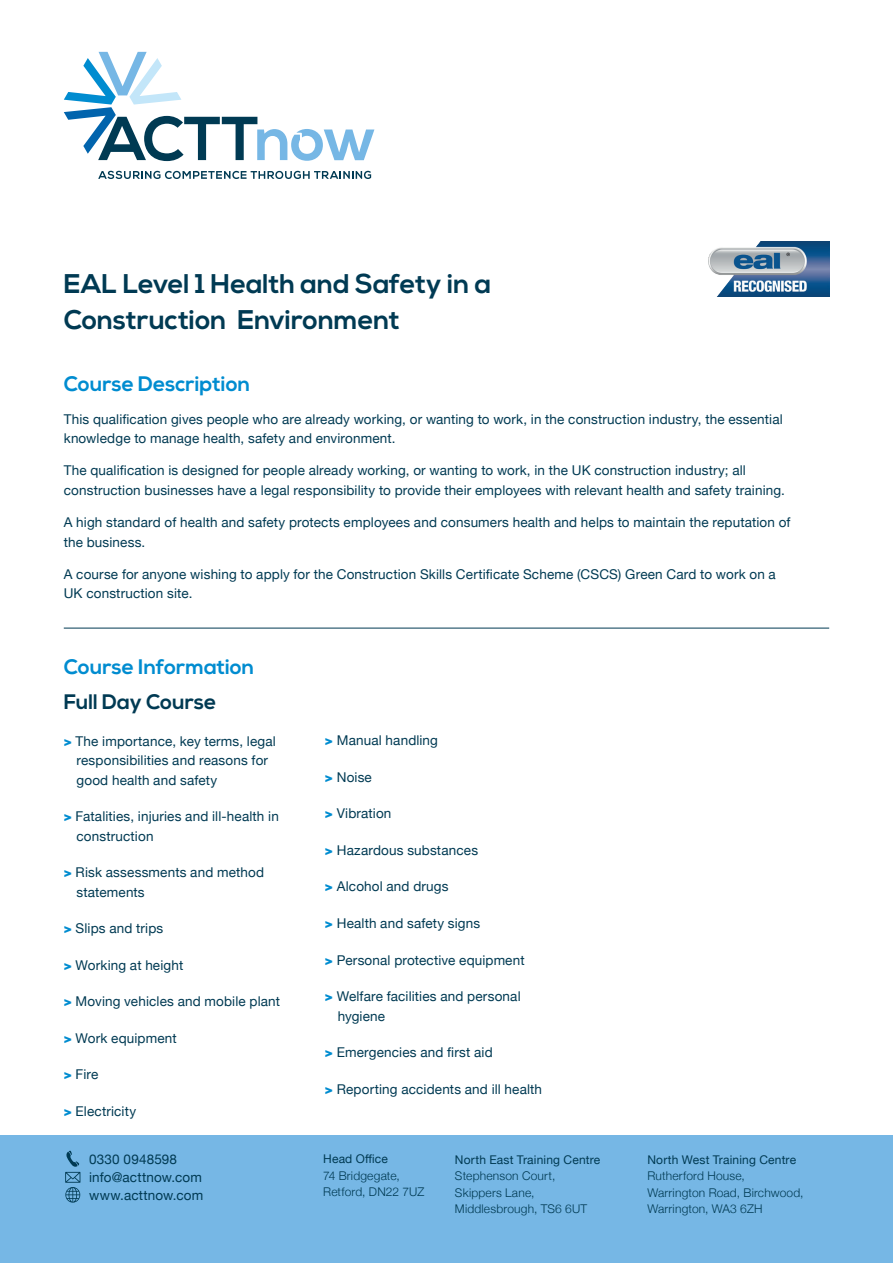
<style>
.page{position:relative;width:893px;height:1263px;background:#fff}
.page>*{position:absolute;margin:0;border:0;box-sizing:border-box;transform-origin:0 0}
.t1{font:700 27px/36px "Nexa";color:#003a53}
.t2{font:700 21px "Nexa";color:#008cd0}
.t3{font:700 21px "Nexa";color:#003a53}
.t4{font:13.5px/19.5px "Helvetica Neue";letter-spacing:.01em;color:#003a53}
.t5{font:300 12px/16.5px "Helvetica Neue";letter-spacing:.015em;color:#003a53}
.t6{font:12px "Helvetica Neue";letter-spacing:.015em;color:#003a53}
.s1{font-weight:900;color:#008cd0}
</style>
<div class="page">
<svg style="left:64px;top:52px;width:310px;height:109px"></svg>
<svg style="left:98px;top:171px;width:273px;height:8px"></svg>
<div style="left:0;top:1135px;width:893px;height:128px;background:#76b7e5"></div>
<svg style="left:65px;top:1150px;width:15px;height:52px"></svg>
<img style="left:708px;top:242px;width:121px;height:54px">
<hr style="left:64px;top:628px;width:765px;height:1px;background:#003a53">
<h1 class="t1" style="left:64px;top:267px;width:429px">EAL Level 1 Health and Safety in a<br>Construction Environment</h1>
<h2 class="t2" style="left:64px;top:372px;width:188px">Course Description</h2>
<p class="t4" style="left:64px;top:410px;width:720px">This qualification gives people who are already working, or wanting to work, in the construction industry, the essential knowledge to manage health, safety and environment.</p>
<p class="t4" style="left:64px;top:461px;width:723px">The qualification is designed for people already working, or wanting to work, in the UK construction industry; all construction businesses have a legal responsibility to provide their employees with relevant health and safety training.</p>
<p class="t4" style="left:64px;top:513px;width:728px">A high standard of health and safety protects employees and consumers health and helps to maintain the reputation of the business.</p>
<p class="t4" style="left:64px;top:565px;width:714px">A course for anyone wishing to apply for the Construction Skills Certificate Scheme (CSCS) Green Card to work on a<br>UK construction site.</p>
<h2 class="t2" style="left:64px;top:655px;width:192px">Course Information</h2>
<h2 class="t3" style="left:64px;top:690px;width:154px">Full Day Course</h2>
<p class="t4" style="left:77px;top:732px;width:201px;text-indent:-13px"><span class="s1">&gt;</span> The importance, key terms, legal responsibilities and reasons for good health and safety</p>
<p class="t4" style="left:77px;top:807px;width:204px;text-indent:-13px"><span class="s1">&gt;</span> Fatalities, injuries and ill-health in construction</p>
<p class="t4" style="left:77px;top:863px;width:189px;text-indent:-13px"><span class="s1">&gt;</span> Risk assessments and method statements</p>
<p class="t4" style="left:64px;top:919px;width:101px"><span class="s1">&gt;</span> Slips and trips</p>
<p class="t4" style="left:64px;top:956px;width:121px"><span class="s1">&gt;</span> Working at height</p>
<p class="t4" style="left:64px;top:992px;width:218px"><span class="s1">&gt;</span> Moving vehicles and mobile plant</p>
<p class="t4" style="left:64px;top:1029px;width:114px"><span class="s1">&gt;</span> Work equipment</p>
<p class="t4" style="left:64px;top:1065px;width:36px"><span class="s1">&gt;</span> Fire</p>
<p class="t4" style="left:64px;top:1102px;width:74px"><span class="s1">&gt;</span> Electricity</p>
<p class="t4" style="left:325px;top:732px;width:115px"><span class="s1">&gt;</span> Manual handling</p>
<p class="t4" style="left:325px;top:768px;width:48px"><span class="s1">&gt;</span> Noise</p>
<p class="t4" style="left:325px;top:805px;width:68px"><span class="s1">&gt;</span> Vibration</p>
<p class="t4" style="left:325px;top:841px;width:155px"><span class="s1">&gt;</span> Hazardous substances</p>
<p class="t4" style="left:325px;top:878px;width:125px"><span class="s1">&gt;</span> Alcohol and drugs</p>
<p class="t4" style="left:325px;top:914px;width:157px"><span class="s1">&gt;</span> Health and safety signs</p>
<p class="t4" style="left:325px;top:951px;width:201px"><span class="s1">&gt;</span> Personal protective equipment</p>
<p class="t4" style="left:338px;top:987px;width:184px;text-indent:-13px"><span class="s1">&gt;</span> Welfare facilities and personal hygiene</p>
<p class="t4" style="left:325px;top:1043px;width:169px"><span class="s1">&gt;</span> Emergencies and first aid</p>
<p class="t4" style="left:325px;top:1080px;width:219px"><span class="s1">&gt;</span> Reporting accidents and ill health</p>
<p class="t4" style="left:89px;top:1150px;width:116px;line-height:18px">0330 0948598 info@acttnow.com www.acttnow.com</p>
<p class="t6" style="left:647px;top:1151px;width:150px">North West Training Centre</p>
<p class="t6" style="left:323px;top:1150px;width:66px">Head Office</p>
<p class="t5" style="left:323px;top:1166px;width:103px">74 Bridgegate,<br>Retford, DN22 7UZ</p>
<p class="t6" style="left:455px;top:1151px;width:147px">North East Training Centre</p>
<p class="t5" style="left:455px;top:1167px;width:134px">Stephenson Court,<br>Skippers Lane,<br>Middlesbrough, TS6 6UT</p>
<p class="t5" style="left:647px;top:1167px;width:158px">Rutherford House,<br>Warrington Road, Birchwood,<br>Warrington, WA3 6ZH</p>
</div>
